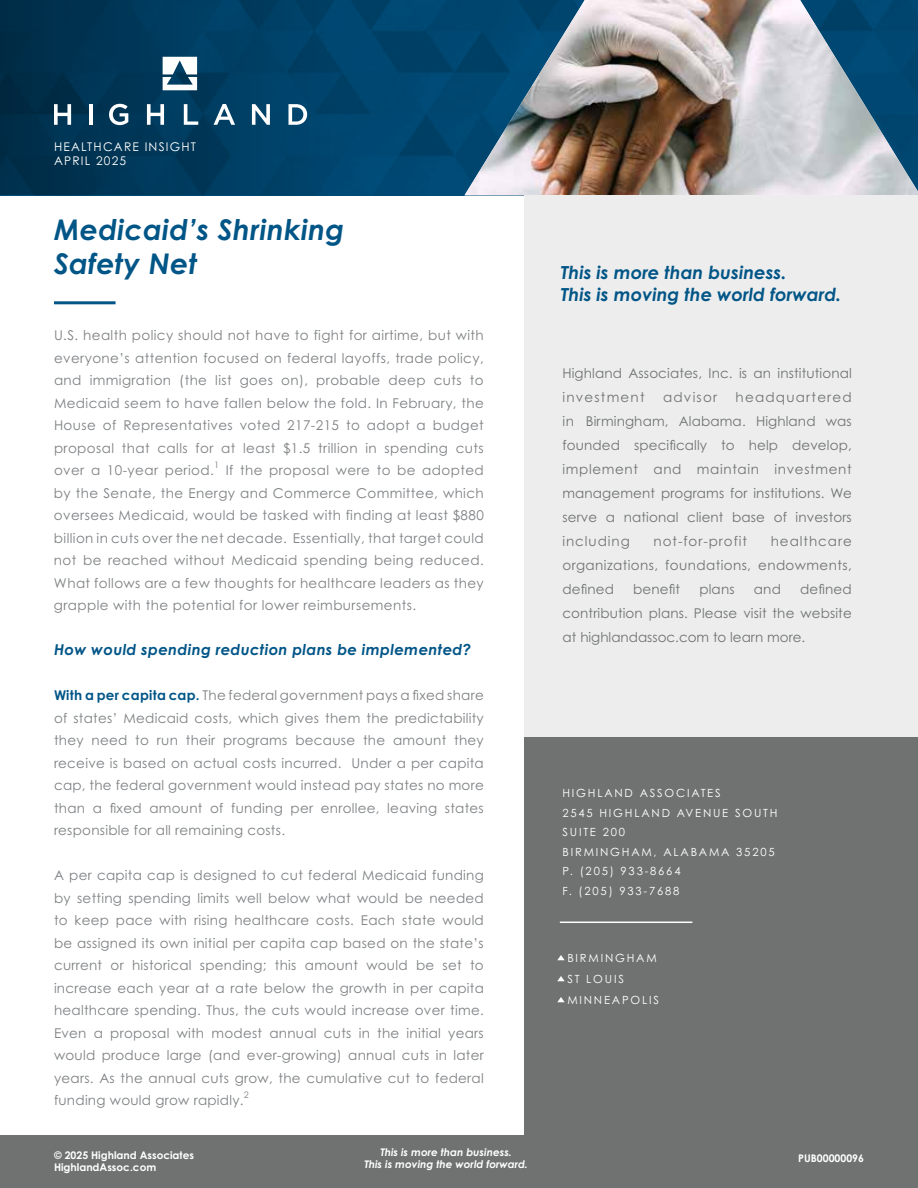
<style>
.page{position:relative;width:918px;height:1188px;background:#fff}
.page>*{position:absolute;margin:0;border:0;box-sizing:border-box;transform-origin:0 0}
.t1{font:italic 700 28.5px/34.2px "Century Gothic Std";letter-spacing:.01em;color:#005587}
.t2{font:italic 700 18px/21.6px "Century Gothic Std";color:#005587}
.t3{font:italic 700 15px "Century Gothic Std";letter-spacing:.02em;color:#005587}
.t4{font:13.5px/22.5px "Century Gothic Std";letter-spacing:.025em;color:#7e8083;text-align:justify}
.t5{font:13.5px/24px "Century Gothic Std";letter-spacing:.01em;color:#707272;text-align:justify}
.t6{font:13.5px "Century Gothic Std";letter-spacing:.07em;color:#707272}
.t7{font:13.5px "Century Gothic Std";letter-spacing:.09em;color:#707272}
.t8{font:12px/14.4px "Century Gothic Std";letter-spacing:.1em;color:#fff}
.t9{font:11.25px/19.5px "Century Gothic Std";letter-spacing:.16em;color:#fff}
.t10{font:italic 700 10.5px/12.6px "Century Gothic Std";color:#fff;text-align:center}
.t11{font:700 10.5px/12.6px "Century Gothic Std";color:#fff}
.t12{font:700 10.5px "Century Gothic";color:#fff}
.t13{font:9px "Century Gothic Std";color:#7e8083}
.s1{font-weight:700;color:#005587}
</style>
<div class="page">
<img style="left:362px;top:0;width:103px;height:195px">
<div style="left:0;top:0;width:362px;height:195px;background:linear-gradient(to right,#002d47,#004872)"></div>
<svg style="left:163px;top:57px;width:34px;height:33px"></svg>
<svg style="left:54px;top:104px;width:17px;height:21px"></svg>
<hr style="left:89px;top:104px;width:4px;height:21px;background:#fff">
<svg style="left:109px;top:104px;width:19px;height:21px"></svg>
<svg style="left:147px;top:104px;width:17px;height:21px"></svg>
<svg style="left:184px;top:104px;width:14px;height:21px"></svg>
<svg style="left:214px;top:104px;width:21px;height:21px"></svg>
<svg style="left:252px;top:104px;width:18px;height:21px"></svg>
<svg style="left:288px;top:104px;width:19px;height:21px"></svg>
<div style="left:0;top:1135px;width:918px;height:53px;background:#707272"></div>
<img style="left:465px;top:0;width:453px;height:195px">
<hr style="left:54px;top:301px;width:62px;height:3px;background:#005587">
<div style="left:525px;top:195px;width:393px;height:756px;background:#ededed"></div>
<div style="left:525px;top:738px;width:393px;height:397px;background:#707272"></div>
<hr style="left:560px;top:922px;width:132px;height:1px;background:#fff">
<svg style="left:557px;top:955px;width:8px;height:5px"></svg>
<svg style="left:557px;top:976px;width:8px;height:5px"></svg>
<svg style="left:557px;top:997px;width:8px;height:5px"></svg>
<p class="t8" style="left:54px;top:139px;width:143px">HEALTHCARE INSIGHT<br>APRIL 2025</p>
<h1 class="t1" style="left:54px;top:212px;width:292px">Medicaid’s Shrinking<br>Safety Net</h1>
<p class="t4" style="left:54px;top:324px;width:431px">U.S. health policy should not have to fight for airtime, but with everyone’s attention focused on federal layoffs, trade policy, and immigration (the list goes on), probable deep cuts to Medicaid seem to have fallen below the fold. In February, the House of Representatives voted 217-215 to adopt a budget proposal that calls for at least $1.5 trillion in spending cuts over a 10-year period.</p>
<p class="t13" style="left:214px;top:459px;width:6px">1</p>
<p class="t4" style="left:54px;top:459px;width:431px;text-indent:172px">If the proposal were to be adopted by the Senate, the Energy and Commerce Committee, which oversees Medicaid, would be tasked with finding at least $880 billion in cuts over the net decade. Essentially, that target could not be reached without Medicaid spending being reduced.<br>What follows are a few thoughts for healthcare leaders as they grapple with the potential for lower reimbursements.</p>
<p class="t3" style="left:54px;top:640px;width:419px">How would spending reduction plans be implemented?</p>
<p class="t4" style="left:54px;top:684px;width:431px"><span class="s1">With a per capita cap.</span> The federal government pays a fixed share of states’ Medicaid costs, which gives them the predictability they need to run their programs because the amount they receive is based on actual costs incurred. Under a per capita cap, the federal government would instead pay states no more than a fixed amount of funding per enrollee, leaving states responsible for all remaining costs.</p>
<p class="t4" style="left:54px;top:864px;width:431px">A per capita cap is designed to cut federal Medicaid funding by setting spending limits well below what would be needed to keep pace with rising healthcare costs. Each state would be assigned its own initial per capita cap based on the state’s current or historical spending; this amount would be set to increase each year at a rate below the growth in per capita healthcare spending. Thus, the cuts would increase over time.<br>Even a proposal with modest annual cuts in the initial years would produce large (and ever-growing) annual cuts in later years. As the annual cuts grow, the cumulative cut to federal funding would grow rapidly.</p>
<p class="t13" style="left:244px;top:1089px;width:6px">2</p>
<p class="t11" style="left:54px;top:1149px;width:142px">© 2025 Highland Associates<br>HighlandAssoc.com</p>
<p class="t10" style="left:364px;top:1146px;width:165px">This is more than business.<br>This is moving the world forward.</p>
<h2 class="t2" style="left:561px;top:261px;width:282px">This is more than business.<br>This is moving the world forward.</h2>
<p class="t5" style="left:562px;top:361px;width:291px">Highland Associates, Inc. is an institutional investment</p>
<p class="t7" style="left:663px;top:389px;width:56px">advisor</p>
<p class="t5" style="left:562px;top:385px;width:291px;text-indent:173px">headquartered in Birmingham, Alabama. Highland was founded specifically to help develop, implement and maintain investment management programs for institutions. We serve a national client base of investors including</p>
<p class="t6" style="left:654px;top:533px;width:95px">not-for-profit</p>
<p class="t5" style="left:562px;top:529px;width:291px;text-indent:208px">healthcare organizations, foundations, endowments, defined</p>
<p class="t5" style="left:562px;top:577px;width:291px;text-indent:238px">defined contribution plans. Please visit the website at highlandassoc.com to learn more.</p>
<p class="t5" style="left:633px;top:577px;width:48px">benefit</p>
<p class="t5" style="left:699px;top:577px;width:37px">plans</p>
<p class="t5" style="left:754px;top:577px;width:28px">and</p>
<p class="t9" style="left:562px;top:783px;width:217px">HIGHLAND ASSOCIATES<br>2545 HIGHLAND AVENUE SOUTH<br>SUITE 200<br>BIRMINGHAM, ALABAMA 35205<br>P. (205) 933-8664<br>F. (205) 933-7688</p>
<p class="t9" style="left:567px;top:948px;width:93px;line-height:21px">BIRMINGHAM<br>ST LOUIS<br>MINNEAPOLIS</p>
<p class="t12" style="left:798px;top:1150px;width:67px">PUB00000096</p>
</div>
